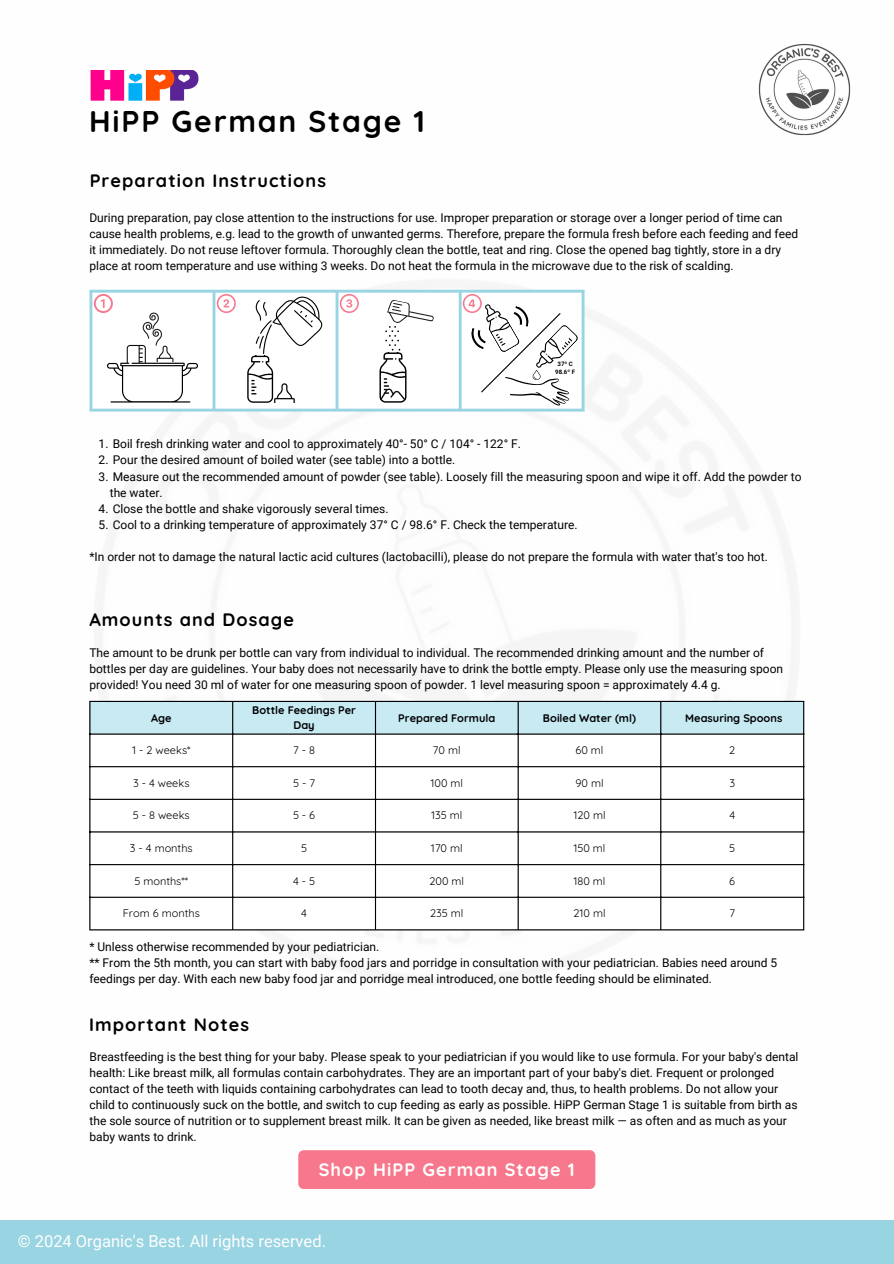
<style>
.page{position:relative;width:894px;height:1264px;background:#fff}
.page>*{position:absolute;margin:0;border:0;box-sizing:border-box;transform-origin:0 0}
.t1{font:700 30px "Quicksand";letter-spacing:.06em;color:#000}
.t2{font:700 18px "Quicksand";letter-spacing:.06em;color:#000}
.t3{font:700 18px "Quicksand";letter-spacing:.06em;color:#fff}
.t4{font:16.5px "Roboto";color:#fefefe}
.t5{font:12px/16px "Roboto";color:#000}
.t6{font:10.95px "Quicksand";color:#000}
.t7{font:700 10.95px/14.5px "Quicksand";color:#000;text-align:center}
.t8{font:700 6.15px "Roboto";color:#000}
</style>
<div class="page">
<img style="left:90px;top:70px;width:109px;height:31px">
<img style="left:89px;top:287px;width:716px;height:690px">
<div style="left:0;top:1219px;width:893px;height:44px;background:#99d4e2"></div>
<img style="left:758px;top:43px;width:92px;height:93px">
<div style="left:298px;top:1150px;width:297px;height:39px;background:#f7788d"></div>
<svg style="left:92px;top:293px;width:489px;height:115px"></svg>
<hr style="left:89px;top:293px;width:3px;height:115px;background:#99d4e2">
<hr style="left:212px;top:293px;width:3px;height:115px;background:#99d4e2">
<hr style="left:335px;top:293px;width:3px;height:115px;background:#99d4e2">
<hr style="left:458px;top:293px;width:3px;height:115px;background:#99d4e2">
<hr style="left:581px;top:293px;width:3px;height:115px;background:#99d4e2">
<hr style="left:89px;top:290px;width:495px;height:3px;background:#99d4e2">
<hr style="left:89px;top:408px;width:495px;height:3px;background:#99d4e2">
<svg style="left:94px;top:294px;width:104px;height:108px"></svg>
<svg style="left:217px;top:294px;width:19px;height:19px"></svg>
<svg style="left:340px;top:294px;width:19px;height:19px"></svg>
<svg style="left:462px;top:294px;width:117px;height:124px"></svg>
<svg style="left:247px;top:296px;width:75px;height:106px"></svg>
<svg style="left:379px;top:299px;width:57px;height:103px"></svg>
<div style="left:90px;top:702px;width:712px;height:31px;background:#c7eaf3"></div>
<svg style="left:90px;top:734px;width:712px;height:195px"></svg>
<hr style="left:89px;top:702px;width:1px;height:227px;background:#000">
<hr style="left:232px;top:702px;width:1px;height:227px;background:#000">
<hr style="left:375px;top:702px;width:1px;height:227px;background:#000">
<hr style="left:517px;top:702px;width:1px;height:227px;background:#000">
<hr style="left:660px;top:702px;width:1px;height:227px;background:#000">
<hr style="left:802px;top:702px;width:2px;height:227px;background:#000">
<hr style="left:89px;top:701px;width:715px;height:1px;background:#000">
<hr style="left:89px;top:733px;width:715px;height:1px;background:#000">
<hr style="left:89px;top:766px;width:715px;height:1px;background:#000">
<hr style="left:89px;top:798px;width:715px;height:2px;background:#000">
<hr style="left:89px;top:831px;width:715px;height:1px;background:#000">
<hr style="left:89px;top:864px;width:715px;height:1px;background:#000">
<hr style="left:89px;top:896px;width:715px;height:1px;background:#000">
<hr style="left:89px;top:929px;width:715px;height:1px;background:#000">
<h2 class="t1" style="left:89px;top:102px;width:337px">HiPP German Stage 1</h2>
<p class="t2" style="left:90px;top:169px;width:238px">Preparation Instructions</p>
<p class="t5" style="left:89px;top:210px;width:710px">During preparation, pay close attention to the instructions for use. Improper preparation or storage over a longer period of time can cause health problems, e.g. lead to the growth of unwanted germs. Therefore, prepare the formula fresh before each feeding and feed it immediately. Do not reuse leftover formula. Thoroughly clean the bottle, teat and ring. Close the opened bag tightly, store in a dry place at room temperature and use withing 3 weeks. Do not heat the formula in the microwave due to the risk of scalding.</p>
<p class="t8" style="left:557px;top:360px;width:17px">37º C</p>
<p class="t8" style="left:555px;top:368px;width:21px">98.6º F</p>
<p class="t5" style="left:99px;top:436px;width:423px">1. Boil fresh drinking water and cool to approximately 40°- 50° C / 104° - 122° F.</p>
<p class="t5" style="left:99px;top:452px;width:358px">2. Pour the desired amount of boiled water (see table) into a bottle.</p>
<p class="t5" style="left:110px;top:468px;width:693px;text-indent:-11px">3. Measure out the recommended amount of powder (see table). Loosely fill the measuring spoon and wipe it off. Add the powder to the water.</p>
<p class="t5" style="left:99px;top:500px;width:291px">4. Close the bottle and shake vigorously several times.</p>
<p class="t5" style="left:99px;top:516px;width:480px">5. Cool to a drinking temperature of approximately 37° C / 98.6° F. Check the temperature.</p>
<p class="t5" style="left:89px;top:548px;width:679px">*In order not to damage the natural lactic acid cultures (lactobacilli), please do not prepare the formula with water that's too hot.</p>
<p class="t2" style="left:89px;top:608px;width:206px">Amounts and Dosage</p>
<p class="t5" style="left:89px;top:645px;width:695px">The amount to be drunk per bottle can vary from individual to individual. The recommended drinking amount and the number of bottles per day are guidelines. Your baby does not necessarily have to drink the bottle empty. Please only use the measuring spoon provided! You need 30 ml of water for one measuring spoon of powder. 1 level measuring spoon = approximately 4.4 g.</p>
<p class="t7" style="left:151px;top:710px;width:22px">Age</p>
<p class="t7" style="left:252px;top:702px;width:105px">Bottle Feedings Per<br>Day</p>
<p class="t7" style="left:398px;top:710px;width:98px">Prepared Formula</p>
<p class="t7" style="left:543px;top:710px;width:94px">Boiled Water (ml)</p>
<p class="t7" style="left:685px;top:710px;width:98px">Measuring Spoons</p>
<p class="t6" style="left:132px;top:743px;width:60px">1 - 2 weeks*</p>
<p class="t6" style="left:293px;top:743px;width:23px">7-8</p>
<p class="t6" style="left:433px;top:743px;width:29px">70 ml</p>
<p class="t6" style="left:575px;top:743px;width:29px">60 ml</p>
<p class="t6" style="left:729px;top:743px;width:8px">2</p>
<p class="t6" style="left:133px;top:775px;width:58px">3 - 4 weeks</p>
<p class="t6" style="left:293px;top:775px;width:23px">5-7</p>
<p class="t6" style="left:430px;top:775px;width:34px">100 ml</p>
<h4 class="t6" style="left:575px;top:775px;width:30px">90 ml</h4>
<h2 class="t6" style="left:729px;top:775px;width:7px">3</h2>
<h4 class="t6" style="left:133px;top:808px;width:58px">5 - 8 weeks</h4>
<p class="t6" style="left:293px;top:808px;width:24px">5-6</p>
<p class="t6" style="left:431px;top:808px;width:33px">135 ml</p>
<p class="t6" style="left:573px;top:808px;width:34px">120 ml</p>
<p class="t6" style="left:729px;top:808px;width:7px">4</p>
<p class="t6" style="left:130px;top:841px;width:64px">3 - 4 months</p>
<p class="t6" style="left:301px;top:841px;width:7px">5</p>
<p class="t6" style="left:431px;top:841px;width:33px">170 ml</p>
<p class="t6" style="left:573px;top:841px;width:34px">150 ml</p>
<p class="t6" style="left:729px;top:841px;width:7px">5</p>
<p class="t6" style="left:134px;top:873px;width:55px">5 months**</p>
<p class="t6" style="left:293px;top:873px;width:24px">4-5</p>
<p class="t6" style="left:429px;top:873px;width:36px">200 ml</p>
<p class="t6" style="left:573px;top:873px;width:34px">180 ml</p>
<p class="t6" style="left:729px;top:873px;width:7px">6</p>
<p class="t6" style="left:123px;top:906px;width:78px">From 6 months</p>
<p class="t6" style="left:301px;top:906px;width:7px">4</p>
<p class="t6" style="left:430px;top:906px;width:35px">235 ml</p>
<p class="t6" style="left:573px;top:906px;width:34px">210 ml</p>
<p class="t6" style="left:729px;top:906px;width:7px">7</p>
<p class="t5" style="left:89px;top:939px;width:689px">* Unless otherwise recommended by your pediatrician.<br>** From the 5th month, you can start with baby food jars and porridge in consultation with your pediatrician. Babies need around 5 feedings per day. With each new baby food jar and porridge meal introduced, one bottle feeding should be eliminated.</p>
<p class="t2" style="left:89px;top:1012px;width:161px">Important Notes</p>
<p class="t5" style="left:89px;top:1049px;width:710px">Breastfeeding is the best thing for your baby. Please speak to your pediatrician if you would like to use formula. For your baby's dental health: Like breast milk, all formulas contain carbohydrates. They are an important part of your baby's diet. Frequent or prolonged contact of the teeth with liquids containing carbohydrates can lead to tooth decay and, thus, to health problems. Do not allow your child to continuously suck on the bottle, and switch to cup feeding as early as possible. HiPP German Stage 1 is suitable from birth as the sole source of nutrition or to supplement breast milk. It can be given as needed, like breast milk — as often and as much as your baby wants to drink.</p>
<p class="t3" style="left:319px;top:1157px;width:257px">Shop HiPP German Stage 1</p>
<h4 class="t4" style="left:18px;top:1231px;width:310px">© 2024 Organic's Best. All rights reserved.</h4>
</div>
